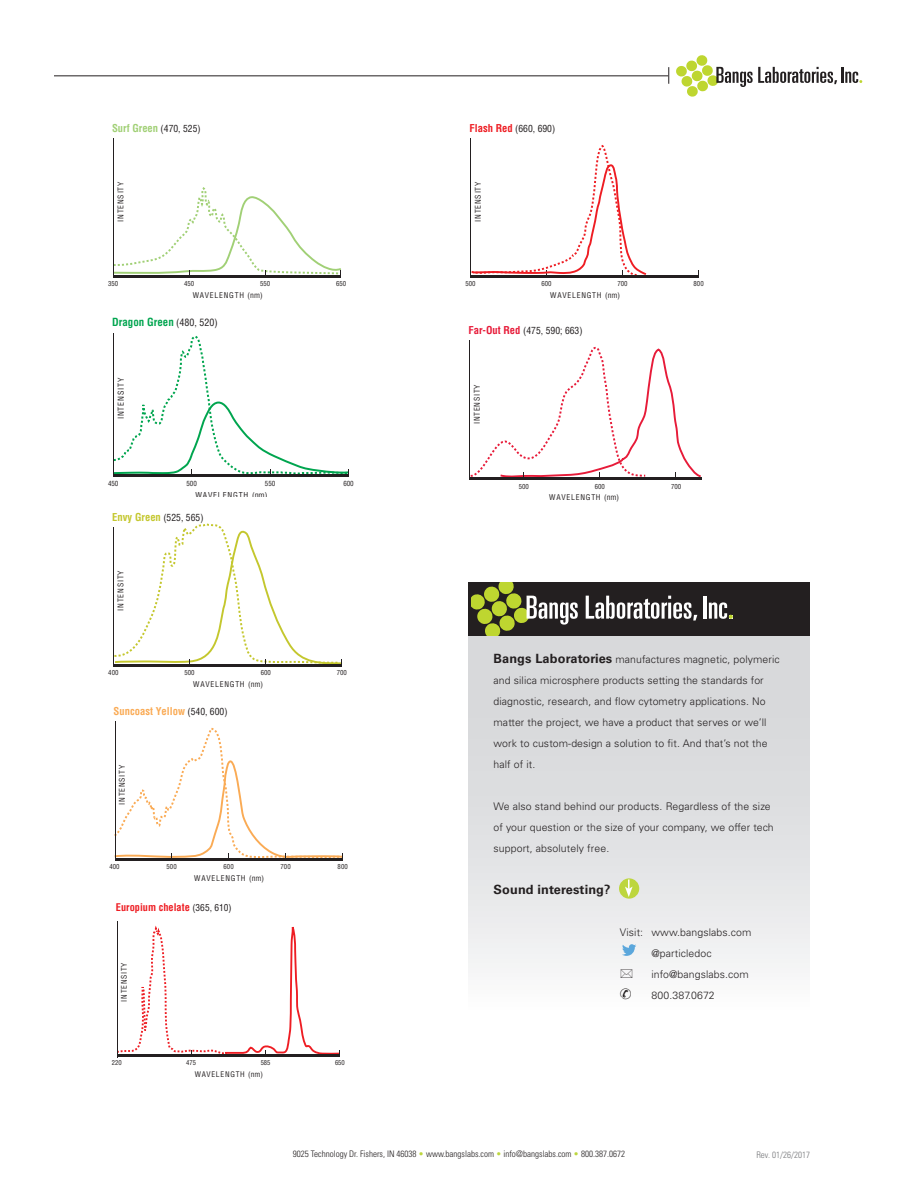
<style>
.page{position:relative;width:918px;height:1188px;background:#fff}
.page>*{position:absolute;margin:0;border:0;box-sizing:border-box;transform-origin:0 0}
.contact_info{font:700 12.75px "Univers LT Std";letter-spacing:.01em;color:#231f20}
.t1{font:700 condensed 10.95px "Helvetica";color:#00a54f}
.t2{font:700 condensed 10.65px "Helvetica";color:#faab55}
.t3{font:700 condensed 10.65px "Helvetica";color:#a1d076}
.t4{font:700 condensed 10.65px "Helvetica";color:#c4c72e}
.contact_info-2{font:300 10.5px/21px "Univers LT Std";letter-spacing:.01em;color:#231f20}
.t5{font:700 condensed 10.35px "Helvetica";color:#ee1d23}
.t6{font:condensed 9.6px "Helvetica";color:#231f20}
.t7{font:300 condensed 9px "Univers LT Std";color:#231f20}
.t8{font:300 condensed 9px "Univers LT Std";color:#757679}
.t9{font:condensed 7.95px "Helvetica";letter-spacing:.1em;color:#231f20}
.t10{font:condensed 7.65px "Helvetica";letter-spacing:.1em;color:#231f20}
.t11{font:condensed 7.5px "Helvetica";letter-spacing:.1em;color:#231f20}
.t12{font:condensed 6.9px "Helvetica";color:#231f20}
.t13{font:condensed 6.75px "Helvetica";color:#231f20}
.t14{font:condensed 6.6px "Helvetica";color:#231f20}
.s1{font-weight:400;font-size:9.6px;color:#231f20}
.s2{font-weight:400;font-size:9.9px;color:#231f20}
.s3{font-weight:400;font-size:9.45px;color:#231f20}
.s4{font-weight:700;font-size:10.65px;color:#ee1d23}
.s5{font-weight:700;font-size:10.65px;color:#e71b39}
.s6{font-weight:700;font-size:12.75px}
.s7{color:#bdd63e}
</style>
<div class="page">
<svg style="left:676px;top:55px;width:187px;height:42px"></svg>
<hr style="left:54px;top:76px;width:614px;height:1px;background:#231f20">
<svg style="left:669px;top:67px;width:1px;height:17px"></svg>
<div style="left:469px;top:617px;width:341px;height:395px;background:linear-gradient(to bottom,#cbccce,#f8f8f9)"></div>
<div style="left:469px;top:582px;width:341px;height:53px;background:#231f20"></div>
<svg style="left:472px;top:582px;width:106px;height:53px"></svg>
<svg style="left:586px;top:596px;width:111px;height:25px"></svg>
<hr style="left:704px;top:596px;width:3px;height:23px;background:#fff">
<svg style="left:709px;top:602px;width:24px;height:17px"></svg>
<div style="left:619px;top:878px;width:20px;height:21px;background:#bdd63e;border-radius:50%"></div>
<svg style="left:625px;top:880px;width:8px;height:17px"></svg>
<svg style="left:622px;top:944px;width:14px;height:12px"></svg>
<hr style="left:113px;top:333px;width:1px;height:144px;background:#231f20">
<hr style="left:113px;top:474px;width:236px;height:3px;background:#231f20">
<svg style="left:114px;top:336px;width:235px;height:138px"></svg>
<hr style="left:470px;top:340px;width:1px;height:139px;background:#231f20">
<hr style="left:470px;top:477px;width:231px;height:3px;background:#231f20">
<svg style="left:469px;top:344px;width:232px;height:135px"></svg>
<hr style="left:471px;top:139px;width:1px;height:139px;background:#231f20">
<hr style="left:471px;top:275px;width:228px;height:3px;background:#231f20">
<svg style="left:470px;top:144px;width:177px;height:134px"></svg>
<hr style="left:115px;top:722px;width:1px;height:139px;background:#231f20">
<svg style="left:114px;top:727px;width:229px;height:134px"></svg>
<hr style="left:113px;top:139px;width:1px;height:139px;background:#231f20">
<hr style="left:113px;top:275px;width:228px;height:3px;background:#231f20">
<svg style="left:114px;top:187px;width:227px;height:88px"></svg>
<svg style="left:113px;top:523px;width:229px;height:144px"></svg>
<hr style="left:117px;top:1055px;width:223px;height:2px;background:#231f20">
<svg style="left:117px;top:921px;width:223px;height:134px"></svg>
<svg style="left:621px;top:969px;width:25px;height:10px"></svg>
<svg style="left:620px;top:988px;width:11px;height:11px"></svg>
<p class="t3" style="left:112px;top:121px;width:90px">Surf Green <span class="s1">(470, 525)</span></p>
<p class="t10" style="left:116px;top:222px;width:41px;rotate:-90deg">INTENSITY</p>
<p class="t13" style="left:108px;top:279px;width:12px">350</p>
<p class="t13" style="left:184px;top:279px;width:12px">450</p>
<p class="t13" style="left:260px;top:279px;width:12px">550</p>
<p class="t13" style="left:336px;top:279px;width:12px">650</p>
<p class="t10" style="left:193px;top:290px;width:71px">WAVELENGTH (nm)</p>
<p class="t1" style="left:112px;top:316px;width:107px">Dragon Green <span class="s2">(480, 520)</span></p>
<p class="t9" style="left:116px;top:419px;width:43px;rotate:-90deg">INTENSITY</p>
<p class="t12" style="left:108px;top:479px;width:12px">450</p>
<p class="t12" style="left:186px;top:479px;width:12px">500</p>
<p class="t12" style="left:265px;top:479px;width:12px">550</p>
<p class="t12" style="left:343px;top:479px;width:12px">600</p>
<p class="t9" style="left:195px;top:490px;width:74px">WAVELENGTH (nm)</p>
<p class="t4" style="left:112px;top:510px;width:93px">Envy Green <span class="s1">(525, 565)</span></p>
<p class="t10" style="left:116px;top:611px;width:42px;rotate:-90deg">INTENSITY</p>
<p class="t13" style="left:108px;top:668px;width:12px">400</p>
<p class="t13" style="left:184px;top:668px;width:12px">500</p>
<p class="t13" style="left:261px;top:668px;width:12px">600</p>
<p class="t13" style="left:337px;top:668px;width:12px">700</p>
<p class="t10" style="left:193px;top:679px;width:72px">WAVELENGTH (nm)</p>
<p class="t2" style="left:114px;top:705px;width:116px">Suncoast Yellow <span class="s1">(540, 600)</span></p>
<p class="t10" style="left:117px;top:805px;width:41px;rotate:-90deg">INTENSITY</p>
<p class="t13" style="left:110px;top:862px;width:12px">400</p>
<p class="t13" style="left:167px;top:862px;width:12px">500</p>
<p class="t13" style="left:224px;top:862px;width:12px">600</p>
<p class="t13" style="left:281px;top:862px;width:12px">700</p>
<p class="t13" style="left:338px;top:862px;width:12px">800</p>
<p class="t10" style="left:194px;top:873px;width:71px">WAVELENGTH (nm)</p>
<p class="t5" style="left:116px;top:901px;width:117px">Europium chelate <span class="s3">(365, 610)</span></p>
<p class="t11" style="left:120px;top:1002px;width:41px;rotate:-90deg">INTENSITY</p>
<p class="t14" style="left:112px;top:1059px;width:11px">220</p>
<p class="t14" style="left:186px;top:1059px;width:11px">475</p>
<p class="t14" style="left:261px;top:1059px;width:11px">585</p>
<p class="t14" style="left:335px;top:1059px;width:11px">650</p>
<p class="t11" style="left:195px;top:1070px;width:69px">WAVELENGTH (nm)</p>
<p class="t6" style="left:470px;top:122px;width:87px"><span class="s4">Flash Red</span> (660, 690)</p>
<p class="t10" style="left:473px;top:222px;width:41px;rotate:-90deg">INTENSITY</p>
<p class="t13" style="left:466px;top:279px;width:12px">500</p>
<p class="t13" style="left:542px;top:279px;width:12px">600</p>
<p class="t13" style="left:618px;top:279px;width:12px">700</p>
<p class="t13" style="left:694px;top:279px;width:12px">800</p>
<p class="t10" style="left:550px;top:290px;width:71px">WAVELENGTH (nm)</p>
<p class="t6" style="left:468px;top:325px;width:116px"><span class="s5">Far-Out Red</span> (475, 590; 663)</p>
<p class="t10" style="left:472px;top:424px;width:42px;rotate:-90deg">INTENSITY</p>
<p class="t13" style="left:519px;top:482px;width:12px">500</p>
<p class="t13" style="left:595px;top:482px;width:12px">600</p>
<p class="t13" style="left:671px;top:482px;width:12px">700</p>
<p class="t10" style="left:549px;top:493px;width:71px">WAVELENGTH (nm)</p>
<p class="contact_info-2" style="left:494px;top:649px;width:288px"><span class="s6">Bangs Laboratories</span> manufactures magnetic, polymeric and silica microsphere products setting the standards for diagnostic, research, and flow cytometry applications. No matter the project, we have a product that serves or we’ll work to custom-design a solution to fit. And that’s not the half of it.</p>
<p class="contact_info-2" style="left:494px;top:796px;width:282px">We also stand behind our products. Regardless of the size of your question or the size of your company, we offer tech support, absolutely free.</p>
<p class="contact_info" style="left:494px;top:882px;width:119px">Sound interesting?</p>
<p class="contact_info-2" style="left:620px;top:922px;width:133px">Visit: www.bangslabs.com</p>
<p class="contact_info-2" style="left:651px;top:943px;width:62px">@particledoc</p>
<p class="contact_info-2" style="left:651px;top:964px;width:99px">info@bangslabs.com</p>
<p class="contact_info-2" style="left:651px;top:985px;width:65px">800.387.0672</p>
<p class="t7" style="left:293px;top:1148px;width:334px">9025 Technology Dr. Fishers, IN 46038 <span class="s7">•</span> www.bangslabs.com <span class="s7">•</span> info@bangslabs.com <span class="s7">•</span> 800.387.0672</p>
<p class="t8" style="left:756px;top:1149px;width:55px">Rev. 01/26/2017</p>
</div>
